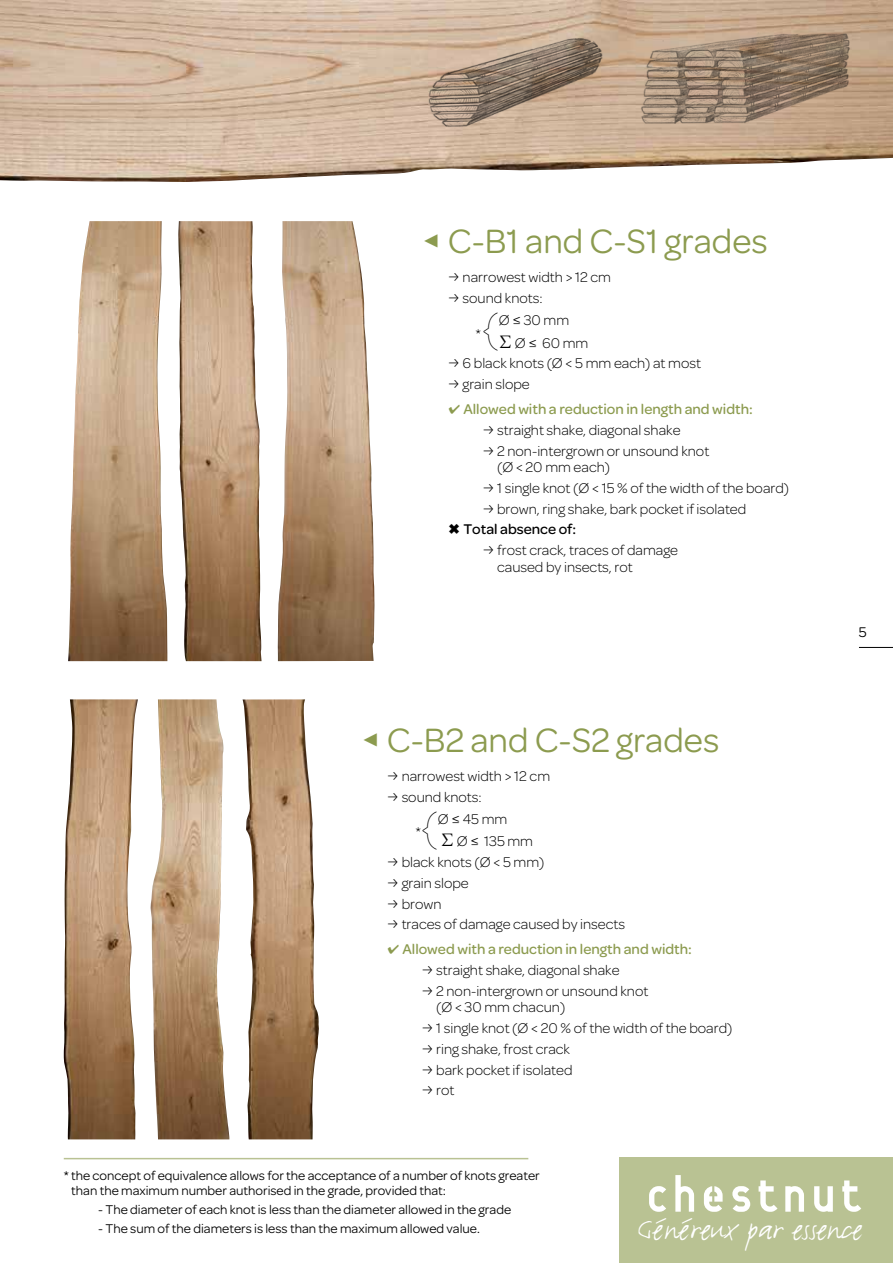
<style>
.page{position:relative;width:893px;height:1263px;background:#fff}
.page>*{position:absolute;margin:0;border:0;box-sizing:border-box;transform-origin:0 0}
.t1{font:60.15px "Min Stencil";letter-spacing:.11em;color:#fff}
.t2{font:100 45px "Omnes";color:#000}
.t3{font:36px "Omnes";color:#8c9b4f}
.t4{font:34.65px "FF Justlefthand";color:#fff}
.t5{font:300 15px/20.7px "Omnes";color:#000}
.t6{font:500 15px "Omnes";color:#000}
.t7{font:15px "Omnes";color:#000}
.t8{font:13.5px/15px "Omnes";color:#000}
.s1{color:#8c9b4f}
.s2{font-weight:500;color:#8c9b4f}
</style>
<div class="page">
<img style="left:0;top:0;width:893px;height:182px">
<img style="left:68px;top:221px;width:99px;height:440px">
<img style="left:64px;top:699px;width:74px;height:440px">
<img style="left:178px;top:221px;width:84px;height:440px">
<img style="left:151px;top:699px;width:78px;height:440px">
<img style="left:278px;top:221px;width:96px;height:440px">
<img style="left:243px;top:699px;width:76px;height:440px">
<hr style="left:64px;top:1158px;width:464px;height:1px;background:#b9c293">
<hr style="left:859px;top:647px;width:34px;height:1px;background:#000">
<img style="left:414px;top:20px;width:205px;height:126px">
<img style="left:623px;top:19px;width:242px;height:116px">
<div style="left:619px;top:1157px;width:274px;height:106px;background:#b9c293"></div>
<h3 class="t3" style="left:448px;top:221px;width:321px">C-B1 and C-S1 grades</h3>
<p class="t5" style="left:463px;top:267px;width:150px">narrowest width &gt; 12 cm sound knots:</p>
<h2 class="t2" style="left:482px;top:303px;width:18px">{</h2>
<p class="t5" style="left:499px;top:309px;width:91px;line-height:22.2px">Ø ≤ 30 mm<br>∑ Ø ≤ 60 mm</p>
<p class="t5" style="left:463px;top:353px;width:240px">6 black knots (Ø &lt; 5 mm each) at most grain slope</p>
<p class="t5" style="left:497px;top:399px;width:257px;text-indent:-49px"><span class="s1">◊</span> <span class="s2">Allowed with a reduction in length and width: </span>straight shake, diagonal shake<br>2 non-intergrown or unsound knot</p>
<p class="t5" style="left:497px;top:457px;width:294px">(Ø &lt; 20 mm each)<br>1 single knot (Ø &lt; 15 % of the width of the board) brown, ring shake, bark pocket if isolated</p>
<p class="t6" style="left:463px;top:521px;width:114px">Total absence of:</p>
<p class="t5" style="left:497px;top:542px;width:182px;line-height:16.5px">frost crack, traces of damage caused by insects, rot</p>
<p class="t5" style="left:475px;top:324px;width:7px">*</p>
<h3 class="t3" style="left:387px;top:720px;width:334px">C-B2 and C-S2 grades</h3>
<p class="t5" style="left:402px;top:766px;width:150px">narrowest width &gt; 12 cm sound knots:</p>
<h2 class="t2" style="left:421px;top:802px;width:18px">{</h2>
<p class="t5" style="left:438px;top:808px;width:97px;line-height:22.2px">Ø ≤ 45 mm<br>∑ Ø ≤ 135 mm</p>
<p class="t5" style="left:402px;top:852px;width:225px">black knots (Ø &lt; 5 mm)<br>grain slope<br>brown<br>traces of damage caused by insects</p>
<p class="t5" style="left:436px;top:939px;width:257px;text-indent:-49px"><span class="s1">◊</span> <span class="s2">Allowed with a reduction in length and width: </span>straight shake, diagonal shake<br>2 non-intergrown or unsound knot</p>
<p class="t5" style="left:436px;top:997px;width:298px">(Ø &lt; 30 mm chacun)<br>1 single knot (Ø &lt; 20 % of the width of the board) ring shake, frost crack<br>bark pocket if isolated<br>rot</p>
<p class="t5" style="left:415px;top:822px;width:7px">*</p>
<p class="t7" style="left:859px;top:623px;width:9px">5</p>
<p class="t8" style="left:71px;top:1168px;width:470px;text-indent:-7px">* the concept of equivalence allows for the acceptance of a number of knots greater than the maximum number authorised in the grade, provided that:</p>
<p class="t8" style="left:98px;top:1202px;width:414px">- The diameter of each knot is less than the diameter allowed in the grade</p>
<p class="t8" style="left:98px;top:1221px;width:383px">- The sum of the diameters is less than the maximum allowed value.</p>
<h1 class="t1" style="left:648px;top:1163px;width:214px">chestnut</h1>
<h3 class="t4" style="left:638px;top:1208px;width:226px">Généreux par essence</h3>
</div>
